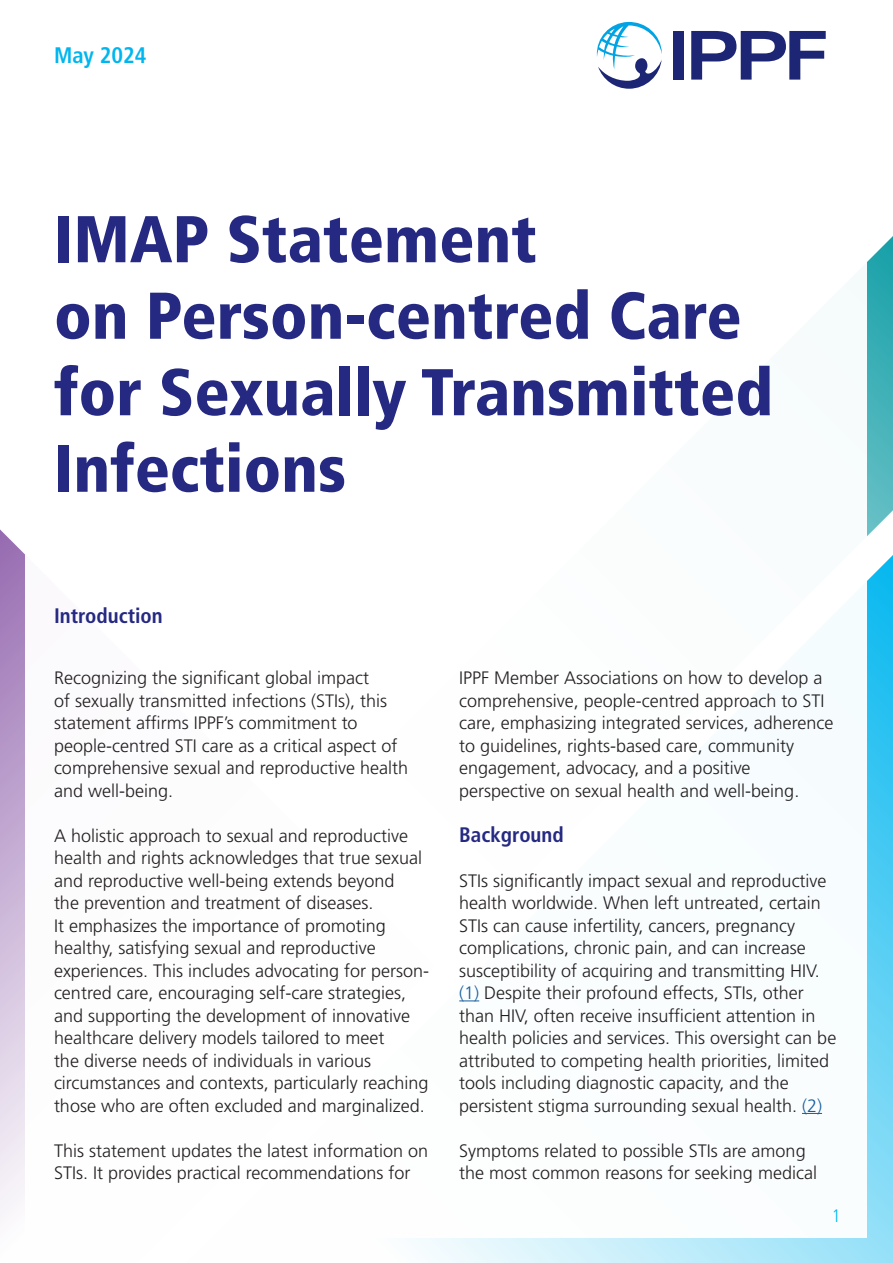
<style>
.page{position:relative;width:893px;height:1263px;background:#fff}
.page>*{position:absolute;margin:0;border:0;box-sizing:border-box;transform-origin:0 0}
.t1{font:900 condensed 66px/76.5px "Frutiger LT Std";color:#252982}
.t2{font:700 condensed 22.5px "Frutiger LT Std";color:#00b6ef}
.heading_1{font:700 condensed 21px "Frutiger LT Std";color:#252982}
.t3{font:300 18px/22.5px "Frutiger LT Std";color:#231f20}
.t4{font:300 condensed 18px "Frutiger LT Std";color:#00b6ef}
.s1{color:#175d9e}
</style>
<div class="page">
<svg style="left:436px;top:889px;width:457px;height:374px;background:#a0e3f8"></svg>
<svg style="left:867px;top:236px;width:26px;height:653px;background:#46c0da"></svg>
<svg style="left:0;top:529px;width:436px;height:730px"></svg>
<div style="left:26px;top:138px;width:841px;height:1099px;background:#fff"></div>
<div style="left:673px;top:31px;width:11px;height:49px;background:#1c2674"></div>
<svg style="left:691px;top:31px;width:135px;height:49px"></svg>
<svg style="left:596px;top:21px;width:66px;height:68px"></svg>
<svg style="left:459px;top:1000px;width:20px;height:1px"></svg>
<svg style="left:802px;top:1113px;width:20px;height:1px"></svg>
<p class="t2" style="left:54px;top:42px;width:94px">May 2024</p>
<p class="t1" style="left:54px;top:201px;width:721px">IMAP Statement<br>on Person-centred Care for Sexually Transmitted<br>Infections</p>
<p class="heading_1" style="left:54px;top:603px;width:110px">Introduction</p>
<p class="t3" style="left:54px;top:667px;width:356px">Recognizing the significant global impact<br>of sexually transmitted infections (STIs), this statement affirms IPPF’s commitment to people-centred STI care as a critical aspect of comprehensive sexual and reproductive health and well-being.</p>
<p class="t3" style="left:54px;top:824px;width:377px">A holistic approach to sexual and reproductive health and rights acknowledges that true sexual and reproductive well-being extends beyond<br>the prevention and treatment of diseases.<br>It emphasizes the importance of promoting healthy, satisfying sexual and reproductive experiences. This includes advocating for person&shy;centred care, encouraging self-care strategies, and supporting the development of innovative healthcare delivery models tailored to meet<br>the diverse needs of individuals in various circumstances and contexts, particularly reaching those who are often excluded and marginalized.</p>
<p class="t3" style="left:54px;top:1139px;width:376px">This statement updates the latest information on<br>STIs. It provides practical recommendations for</p>
<p class="t3" style="left:459px;top:667px;width:376px">IPPF Member Associations on how to develop a comprehensive, people-centred approach to STI care, emphasizing integrated services, adherence to guidelines, rights-based care, community engagement, advocacy, and a positive perspective on sexual health and well-being.</p>
<p class="heading_1" style="left:459px;top:822px;width:106px">Background</p>
<p class="t3" style="left:459px;top:869px;width:379px">STIs significantly impact sexual and reproductive health worldwide. When left untreated, certain STIs can cause infertility, cancers, pregnancy complications, chronic pain, and can increase susceptibility of acquiring and transmitting HIV. <span class="s1">(1)</span> Despite their profound effects, STIs, other than HIV, often receive insufficient attention in health policies and services. This oversight can be attributed to competing health priorities, limited tools including diagnostic capacity, and the persistent stigma surrounding sexual health. <span class="s1">(2)</span></p>
<p class="t3" style="left:459px;top:1139px;width:359px">Symptoms related to possible STIs are among the most common reasons for seeking medical</p>
<p class="t4" style="left:832px;top:1205px;width:10px">1</p>
</div>
